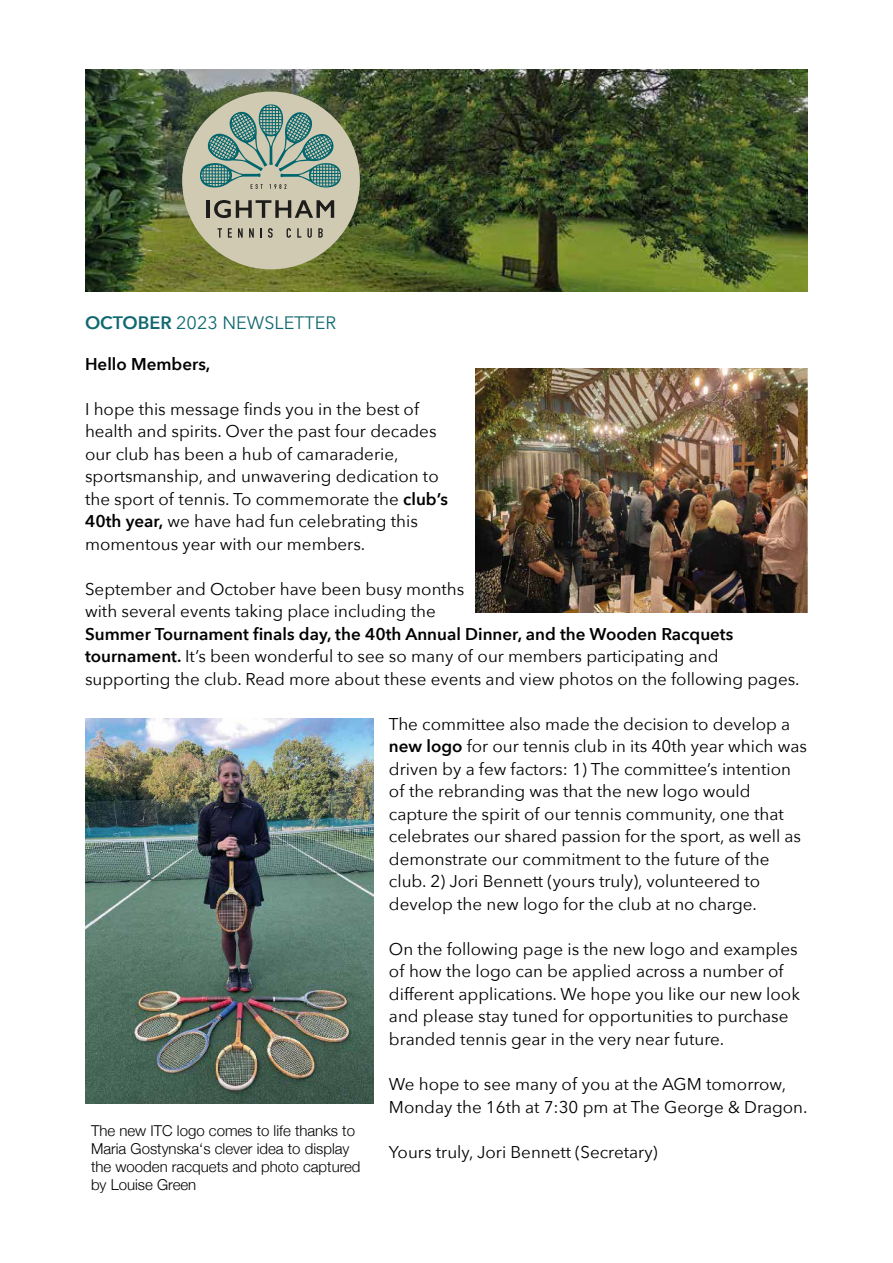
<style>
.page{position:relative;width:893px;height:1263px;background:#fff}
.page>*{position:absolute;margin:0;border:0;box-sizing:border-box;transform-origin:0 0}
.t1{font:18px "Avenir Next";color:#116970}
.t2{font:16.95px/22.5px "Avenir Next";color:#000}
.t3{font:600 16.95px "Avenir Next";color:#000}
.t4{font:300 15px/18px "Helvetica Neue";color:#000}
.s1{font-weight:600}
</style>
<div class="page">
<img style="left:85px;top:69px;width:723px;height:223px">
<div style="left:182px;top:92px;width:178px;height:177px;background:#d1cab3;border-radius:50%"></div>
<hr style="left:206px;top:200px;width:4px;height:18px;background:#1d1d1b">
<svg style="left:214px;top:200px;width:120px;height:18px"></svg>
<svg style="left:218px;top:228px;width:4px;height:10px"></svg>
<svg style="left:228px;top:228px;width:4px;height:10px"></svg>
<svg style="left:238px;top:228px;width:5px;height:10px"></svg>
<svg style="left:249px;top:228px;width:5px;height:10px"></svg>
<svg style="left:260px;top:228px;width:2px;height:10px"></svg>
<svg style="left:268px;top:228px;width:5px;height:10px"></svg>
<svg style="left:287px;top:228px;width:4px;height:10px"></svg>
<svg style="left:297px;top:228px;width:4px;height:10px"></svg>
<svg style="left:307px;top:228px;width:5px;height:10px"></svg>
<svg style="left:318px;top:228px;width:5px;height:10px"></svg>
<svg style="left:200px;top:104px;width:141px;height:85px"></svg>
<img style="left:475px;top:368px;width:333px;height:245px">
<img style="left:85px;top:718px;width:289px;height:385px">
<p class="t1" style="left:85px;top:307px;width:253px"><span class="s1">OCTOBER</span> 2023 NEWSLETTER</p>
<p class="t3" style="left:85px;top:349px;width:127px">Hello Members,</p>
<p class="t2" style="left:85px;top:397px;width:364px">I hope this message finds you in the best of health and spirits. Over the past four decades our club has been a hub of camaraderie, sportsmanship, and unwavering dedication to the sport of tennis. To commemorate the <span class="s1">club’s 40th year,</span> we have had fun celebrating this momentous year with our members.</p>
<p class="t2" style="left:85px;top:577px;width:381px">September and October have been busy months with several events taking place including the</p>
<p class="t2" style="left:85px;top:622px;width:716px"><span class="s1">Summer Tournament finals day, the 40th Annual Dinner, and the Wooden Racquets tournament.</span> It’s been wonderful to see so many of our members participating and supporting the club. Read more about these events and view photos on the following pages.</p>
<p class="t2" style="left:389px;top:712px;width:420px">The committee also made the decision to develop a <span class="s1">new logo</span> for our tennis club in its 40th year which was driven by a few factors: 1) The committee’s intention of the rebranding was that the new logo would capture the spirit of our tennis community, one that celebrates our shared passion for the sport, as well as demonstrate our commitment to the future of the club. 2) Jori Bennett (yours truly), volunteered to develop the new logo for the club at no charge.</p>
<p class="t2" style="left:389px;top:937px;width:413px">On the following page is the new logo and examples of how the logo can be applied across a number of different applications. We hope you like our new look and please stay tuned for opportunities to purchase branded tennis gear in the very near future.</p>
<p class="t2" style="left:389px;top:1072px;width:420px">We hope to see many of you at the AGM tomorrow,<br>Monday the 16th at 7:30 pm at The George &amp; Dragon.</p>
<p class="t2" style="left:389px;top:1139px;width:270px">Yours truly, Jori Bennett (Secretary)</p>
<p class="t4" style="left:91px;top:1120px;width:271px">The new ITC logo comes to life thanks to Maria Gostynska‘s clever idea to display the wooden racquets and photo captured by Louise Green</p>
</div>
